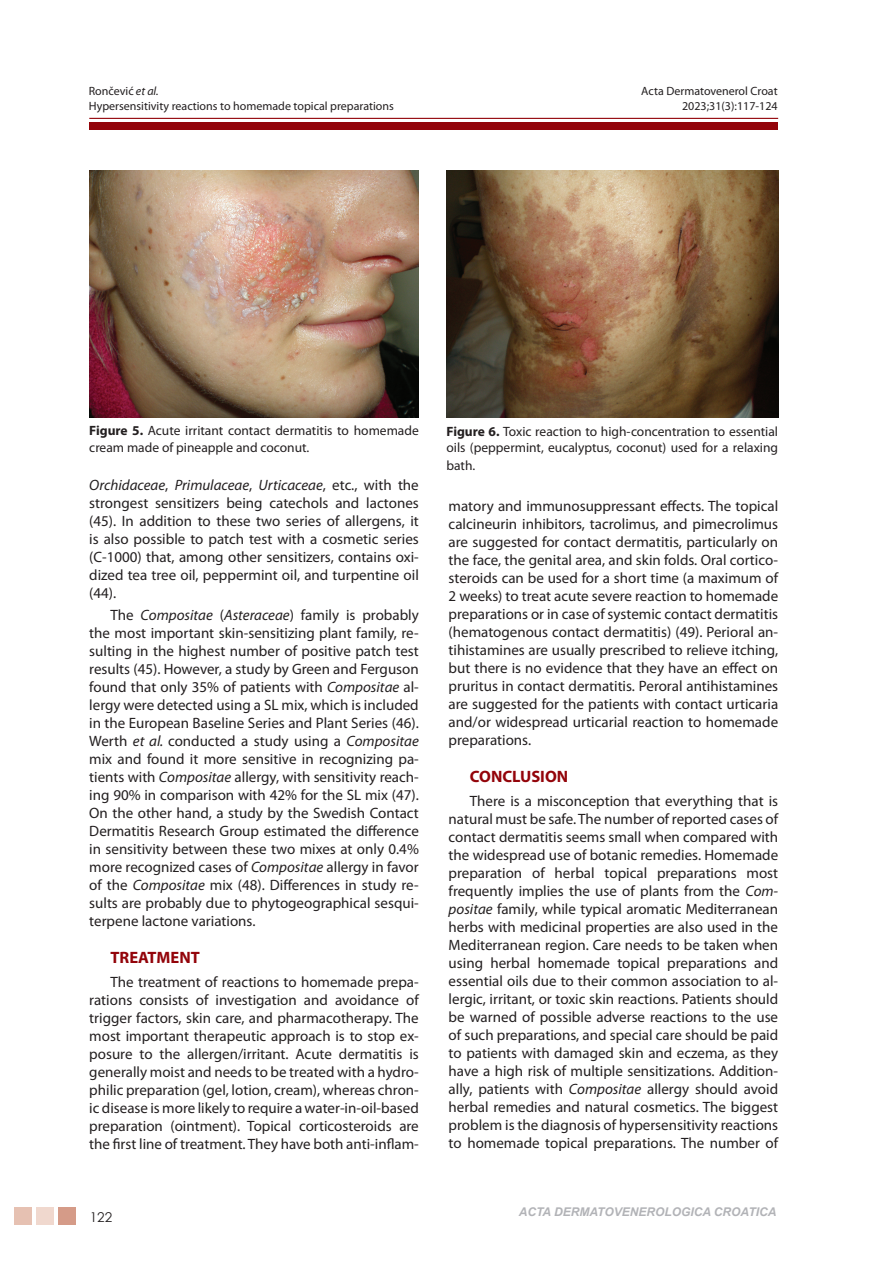
<style>
.page{position:relative;width:893px;height:1263px;background:#fff}
.page>*{position:absolute;margin:0;border:0;box-sizing:border-box;transform-origin:0 0}
.t1{font:700 16.5px "Myriad Pro";color:#93040a}
.t2{font:15px/18px "Myriad Pro";color:#231f20;text-align:justify}
.t3{font:13.5px/16.2px "Myriad Pro";color:#231f20}
.t4{font:13.5px "Century Gothic";color:#231f20}
.t5{font:12px "Myriad Pro";color:#231f20}
.t6{font:italic 700 12px "Arial";color:#b2b3b7}
.s1{font-style:italic}
.s2{font-weight:700}
</style>
<div class="page">
<div style="left:89px;top:122px;width:689px;height:8px;background:#93040a"></div>
<hr style="left:89px;top:118px;width:689px;height:1px;background:#93040a">
<div style="left:14px;top:1207px;width:18px;height:18px;background:#e6c1b2"></div>
<div style="left:36px;top:1207px;width:18px;height:18px;background:#f0d8ce"></div>
<div style="left:59px;top:1207px;width:17px;height:18px;background:#d59b88"></div>
<img style="left:89px;top:170px;width:330px;height:247px">
<img style="left:446px;top:170px;width:332px;height:247px">
<p class="t5" style="left:89px;top:84px;width:71px">Rončević <span class="s1">et al.</span></p>
<p class="t5" style="left:641px;top:84px;width:138px">Acta Dermatovenerol Croat</p>
<p class="t5" style="left:89px;top:98px;width:307px">Hypersensitivity reactions to homemade topical preparations</p>
<p class="t5" style="left:682px;top:98px;width:97px">2023;31(3):117-124</p>
<p class="t3" style="left:89px;top:422px;width:331px"><span class="s2">Figure 5.</span> Acute irritant contact dermatitis to homemade cream made of pineapple and coconut.</p>
<p class="t2" style="left:89px;top:475px;width:331px"><span class="s1">Orchidaceae</span>, <span class="s1">Primulaceae</span>, <span class="s1">Urticaceae</span>, etc., with the strongest sensitizers being catechols and lactones (45). In addition to these two series of allergens, it is also possible to patch test with a cosmetic series (C-1000) that, among other sensitizers, contains oxi&shy;dized tea tree oil, peppermint oil, and turpentine oil (44).</p>
<p class="t2" style="left:89px;top:606px;width:331px;text-indent:21px">The <span class="s1">Compositae</span> (<span class="s1">Asteraceae</span>) family is probably the most important skin-sensitizing plant family, re&shy;sulting in the highest number of positive patch test results (45). However, a study by Green and Ferguson found that only 35% of patients with <span class="s1">Compositae</span> al&shy;lergy were detected using a SL mix, which is included in the European Baseline Series and Plant Series (46).<br>Werth <span class="s1">et al.</span> conducted a study using a <span class="s1">Compositae </span>mix and found it more sensitive in recognizing pa&shy;tients with <span class="s1">Compositae</span> allergy, with sensitivity reach&shy;ing 90% in comparison with 42% for the SL mix (47).<br>On the other hand, a study by the Swedish Contact Dermatitis Research Group estimated the difference in sensitivity between these two mixes at only 0.4% more recognized cases of <span class="s1">Compositae</span> allergy in favor of the <span class="s1">Compositae</span> mix (48). Differences in study re&shy;sults are probably due to phytogeographical sesqui&shy;terpene lactone variations.</p>
<p class="t1" style="left:111px;top:946px;width:91px">TREATMENT</p>
<p class="t2" style="left:89px;top:973px;width:331px;text-indent:21px">The treatment of reactions to homemade prepa&shy;rations consists of investigation and avoidance of trigger factors, skin care, and pharmacotherapy. The most important therapeutic approach is to stop ex&shy;posure to the allergen/irritant. Acute dermatitis is generally moist and needs to be treated with a hydro&shy;philic preparation (gel, lotion, cream), whereas chron&shy;ic disease is more likely to require a water-in-oil-based preparation (ointment). Topical corticosteroids are the first line of treatment. They have both anti-inflam-</p>
<p class="t4" style="left:90px;top:1207px;width:24px">122</p>
<p class="t3" style="left:446px;top:423px;width:333px"><span class="s2">Figure 6.</span> Toxic reaction to high-concentration to essential oils (peppermint, eucalyptus, coconut) used for a relaxing</p>
<p class="t3" style="left:446px;top:457px;width:30px">bath.</p>
<p class="t2" style="left:449px;top:497px;width:331px">matory and immunosuppressant effects. The topical calcineurin inhibitors, tacrolimus, and pimecrolimus are suggested for contact dermatitis, particularly on the face, the genital area, and skin folds. Oral cortico&shy;steroids can be used for a short time (a maximum of 2 weeks) to treat acute severe reaction to homemade preparations or in case of systemic contact dermatitis (hematogenous contact dermatitis) (49). Perioral an&shy;tihistamines are usually prescribed to relieve itching, but there is no evidence that they have an effect on pruritus in contact dermatitis. Peroral antihistamines are suggested for the patients with contact urticaria and/or widespread urticarial reaction to homemade preparations.</p>
<p class="t1" style="left:470px;top:765px;width:100px">CONCLUSION</p>
<p class="t2" style="left:449px;top:792px;width:331px;text-indent:21px">There is a misconception that everything that is natural must be safe. The number of reported cases of contact dermatitis seems small when compared with the widespread use of botanic remedies. Homemade preparation of herbal topical preparations most frequently implies the use of plants from the <span class="s1">Com&shy;positae</span> family, while typical aromatic Mediterranean herbs with medicinal properties are also used in the Mediterranean region. Care needs to be taken when using herbal homemade topical preparations and essential oils due to their common association to al&shy;lergic, irritant, or toxic skin reactions. Patients should be warned of possible adverse reactions to the use of such preparations, and special care should be paid to patients with damaged skin and eczema, as they have a high risk of multiple sensitizations. Addition&shy;ally, patients with <span class="s1">Compositae</span> allergy should avoid herbal remedies and natural cosmetics. The biggest problem is the diagnosis of hypersensitivity reactions to homemade topical preparations. The number of</p>
<p class="t6" style="left:519px;top:1203px;width:259px">ACTA DERMATOVENEROLOGICA CROATICA</p>
</div>
